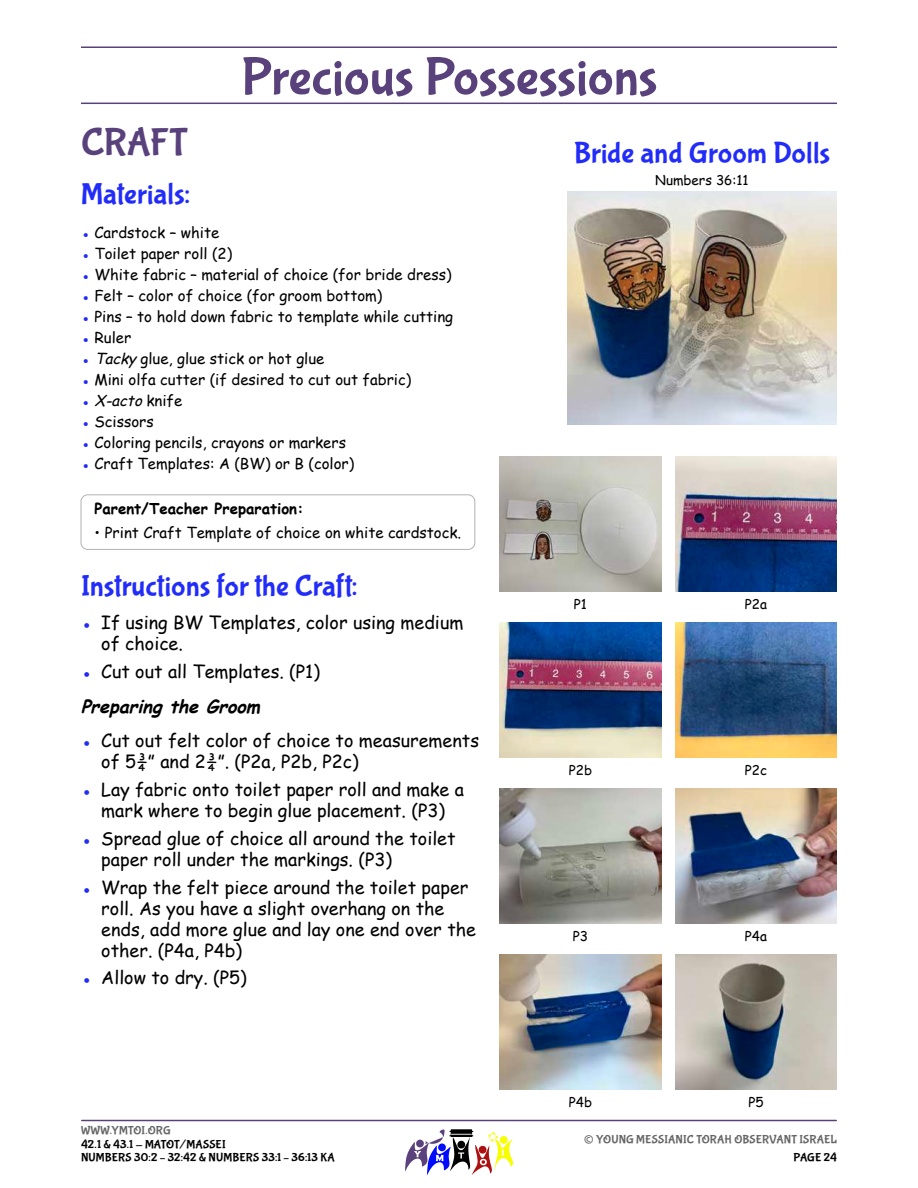
<style>
.page{position:relative;width:918px;height:1188px;background:#fff}
.page>*{position:absolute;margin:0;border:0;box-sizing:border-box;transform-origin:0 0}
.t1{font:54px "Bubblegum Sans";letter-spacing:-.005em;color:#59417c}
.t2{font:39px "Bubblegum Sans";letter-spacing:-.01em;color:#59417c}
.t3{font:30px "Bubblegum Sans";letter-spacing:.005em;color:#222cf9}
.t4{font:27px "Bubblegum Sans";color:#666}
.t5{font:18px/21px "Comic Sans MS";color:#000}
.t6{font:15px "Comic Sans MS";color:#000}
.t7{font:700 15px "Comic Sans MS";color:#000}
.t8{font:italic 15px "Comic Sans MS";color:#000}
.t9{font:13.5px "Comic Sans MS";color:#000}
.t10{font:12px/13.5px "Bubblegum Sans";letter-spacing:.015em;color:#000}
.t11{font:12px "Bubblegum Sans";letter-spacing:.01em;color:#666}
.s1{color:#222cf9}
.s2{font-style:italic}
.s3{font-style:normal;color:#222cf9}
.s4{font-style:normal}
.s5{font-weight:700;font-style:italic}
</style>
<div class="page">
<hr style="left:82px;top:1120px;width:754px;height:1px;background:#59417c">
<svg style="left:405px;top:1129px;width:108px;height:46px"></svg>
<hr style="left:81px;top:103px;width:756px;height:1px;background:#59417c">
<hr style="left:81px;top:46px;width:756px;height:2px;background:#59417c">
<div style="left:81px;top:494px;width:394px;height:56px;border:1px solid #b2b2b2;border-radius:7px"></div>
<img style="left:567px;top:191px;width:270px;height:234px">
<img style="left:675px;top:456px;width:162px;height:135px">
<img style="left:500px;top:456px;width:162px;height:135px">
<img style="left:675px;top:788px;width:162px;height:135px">
<img style="left:500px;top:788px;width:162px;height:135px">
<img style="left:675px;top:622px;width:162px;height:135px">
<img style="left:500px;top:622px;width:162px;height:135px">
<img style="left:675px;top:954px;width:162px;height:135px">
<img style="left:500px;top:954px;width:162px;height:135px">
<h1 class="t1" style="left:241px;top:53px;width:418px">Precious Possessions</h1>
<h2 class="t2" style="left:81px;top:125px;width:108px">CRAFT</h2>
<h3 class="t3" style="left:81px;top:181px;width:111px">Materials:</h3>
<p class="t6" style="left:81px;top:225px;width:140px"><span class="s1">●</span> Cardstock – white</p>
<p class="t6" style="left:81px;top:246px;width:153px"><span class="s1">●</span> Toilet paper roll (2)</p>
<p class="t6" style="left:81px;top:267px;width:372px"><span class="s1">●</span> White fabric – material of choice (for bride dress)</p>
<p class="t6" style="left:81px;top:288px;width:303px"><span class="s1">●</span> Felt – color of choice (for groom bottom)</p>
<p class="t6" style="left:81px;top:309px;width:374px"><span class="s1">●</span> Pins – to hold down fabric to template while cutting</p>
<p class="t6" style="left:81px;top:330px;width:52px"><span class="s1">●</span> Ruler</p>
<p class="t6" style="left:81px;top:351px;width:245px"><span class="s1">●</span> <span class="s2">Tacky</span> glue, glue stick or hot glue</p>
<p class="t6" style="left:81px;top:372px;width:332px"><span class="s1">●</span> Mini olfa cutter (if desired to cut out fabric)</p>
<p class="t8" style="left:81px;top:393px;width:103px"><span class="s3">●</span> X-acto <span class="s4">k n i f e</span></p>
<p class="t6" style="left:81px;top:414px;width:74px"><span class="s1">●</span> Scissors</p>
<p class="t6" style="left:81px;top:435px;width:267px"><span class="s1">●</span> Coloring pencils, crayons or markers</p>
<p class="t6" style="left:81px;top:456px;width:275px"><span class="s1">●</span> Craft Templates: A (BW) or B (color)</p>
<p class="t7" style="left:94px;top:502px;width:211px">Parent/Teacher Preparation:</p>
<p class="t6" style="left:94px;top:526px;width:368px">• Print Craft Template of choice on white cardstock.</p>
<h3 class="t3" style="left:81px;top:572px;width:278px">Instructions for the Craft:</h3>
<p class="t5" style="left:101px;top:614px;width:364px;text-indent:-20px"><span class="s1">●</span> If using BW Templates, color using medium of choice.</p>
<p class="t5" style="left:81px;top:655px;width:240px;line-height:35.1px"><span class="s1">●</span> Cut out all Templates. (P1)<br><span class="s5">Preparing the Groom</span></p>
<p class="t5" style="left:101px;top:732px;width:379px;text-indent:-20px"><span class="s1">●</span> Cut out felt color of choice to measurements of 5¾” and 2¾”. (P2a, P2b, P2c)</p>
<p class="t5" style="left:81px;top:781px;width:385px;text-align:center"><span class="s1">●</span> Lay fabric onto toilet paper roll and make a mark where to begin glue placement. (P3)</p>
<p class="t5" style="left:101px;top:829px;width:356px;text-indent:-20px"><span class="s1">●</span> Spread glue of choice all around the toilet paper roll under the markings. (P3)</p>
<p class="t5" style="left:101px;top:878px;width:376px;text-indent:-20px"><span class="s1">●</span> Wrap the felt piece around the toilet paper roll. As you have a slight overhang on the ends, add more glue and lay one end over the other. (P4a, P4b)</p>
<p class="t5" style="left:81px;top:969px;width:167px"><span class="s1">●</span> Allow to dry. (P5)</p>
<p class="t11" style="left:81px;top:1125px;width:91px">WWW.YMTOI.ORG</p>
<p class="t10" style="left:81px;top:1137px;width:255px">42.1 &amp; 43.1 - MATOT/MASSEI<br>NUMBERS 30:2 – 32:42 &amp; NUMBERS 33:1 – 36:13 KA</p>
<h3 class="t3" style="left:574px;top:140px;width:258px">Bride and Groom Dolls</h3>
<p class="t9" style="left:655px;top:174px;width:95px">Numbers 36:11</p>
<p class="t9" style="left:574px;top:598px;width:15px">P1</p>
<p class="t9" style="left:745px;top:598px;width:24px">P2a</p>
<p class="t9" style="left:569px;top:764px;width:25px">P2b</p>
<p class="t9" style="left:745px;top:764px;width:24px">P2c</p>
<p class="t9" style="left:573px;top:930px;width:17px">P3</p>
<p class="t9" style="left:745px;top:930px;width:24px">P4a</p>
<p class="t9" style="left:569px;top:1096px;width:25px">P4b</p>
<p class="t9" style="left:748px;top:1096px;width:17px">P5</p>
<h3 class="t4" style="left:584px;top:1128px;width:12px">©</h3>
<p class="t11" style="left:596px;top:1134px;width:242px">YOUNG MESSIANIC TORAH OBSERVANT ISRAEL</p>
<p class="t10" style="left:793px;top:1150px;width:45px">PAGE 24</p>
</div>
